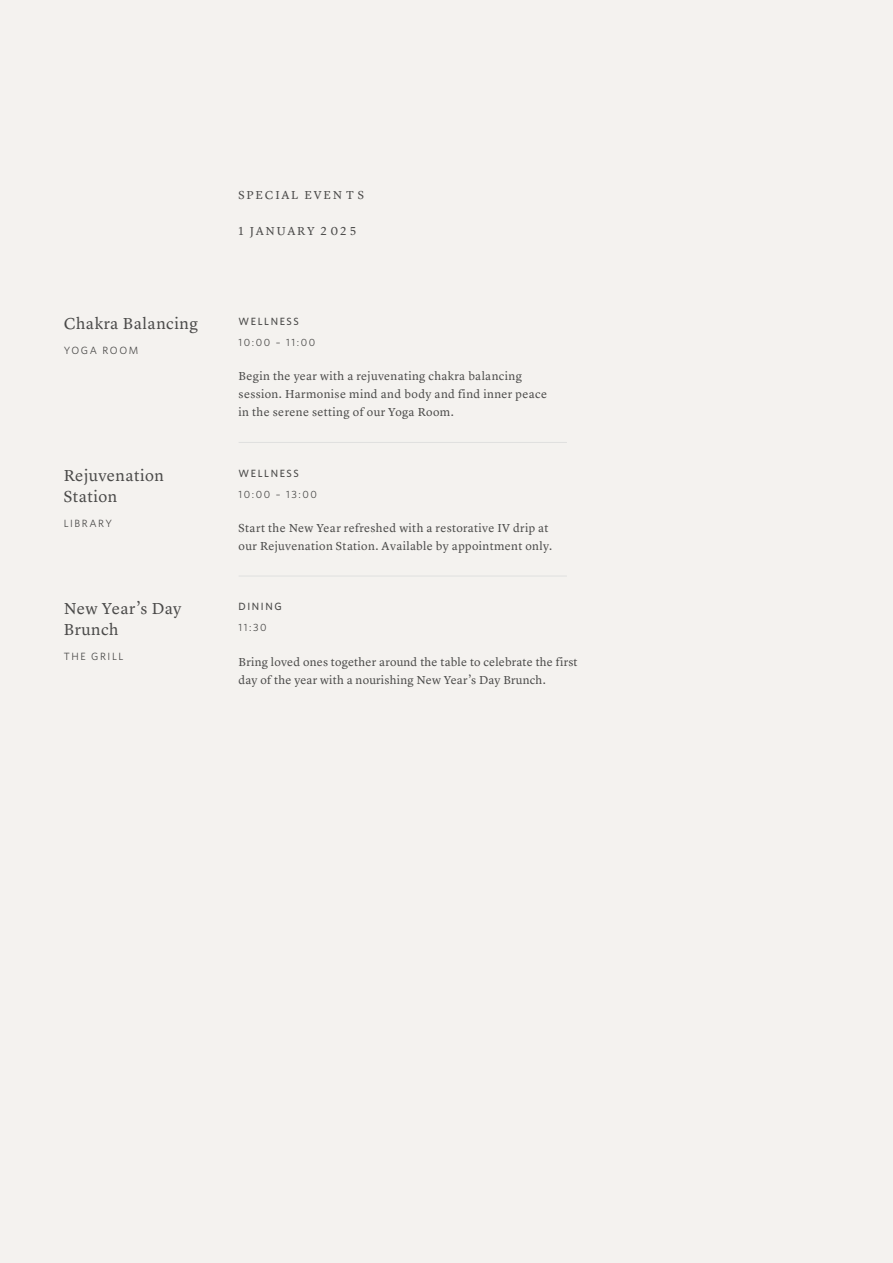
<style>
.page{position:relative;width:893px;height:1263px;background:#f4f2ef}
.page>*{position:absolute;margin:0;border:0;box-sizing:border-box;transform-origin:0 0}
.t1{font:16.5px/21px "Lyon Text Aman Regular";letter-spacing:.03em;color:#4a4a49}
.t2{font:12px/18px "Lyon Text Aman Regular";letter-spacing:.03em;color:#4a4a49}
.t3{font:12px "Lyon Text Aman Regular";letter-spacing:.15em;color:#4a4a49}
.t4{font:10.5px "Whitney";letter-spacing:.15em;color:#4a4a49}
.t5{font:500 10.5px "Whitney";letter-spacing:.15em;color:#4a4a49}
</style>
<div class="page">
<hr style="left:239px;top:442px;width:328px;height:1px;background:#e0e0df">
<hr style="left:239px;top:576px;width:328px;height:1px;background:#e0e0df">
<p class="t3" style="left:239px;top:185px;width:127px">SPECIAL EVEN T S</p>
<p class="t3" style="left:239px;top:221px;width:119px">1 JANUARY 2 02 5</p>
<h1 class="t1" style="left:64px;top:311px;width:136px">Chakra Balancing</h1>
<p class="t5" style="left:239px;top:314px;width:62px">WELLNESS</p>
<p class="t4" style="left:64px;top:343px;width:76px">YOGA ROOM</p>
<p class="t4" style="left:239px;top:335px;width:78px">10:00 – 11:00</p>
<p class="t2" style="left:239px;top:366px;width:310px">Begin the year with a rejuvenating chakra balancing session. Harmonise mind and body and find inner peace in the serene setting of our Yoga Room.</p>
<h1 class="t1" style="left:64px;top:463px;width:102px">Rejuvenation<br>Station</h1>
<p class="t5" style="left:239px;top:466px;width:62px">WELLNESS</p>
<p class="t4" style="left:239px;top:487px;width:80px">10:00 – 13:00</p>
<p class="t4" style="left:64px;top:516px;width:50px">LIBRARY</p>
<p class="t2" style="left:239px;top:518px;width:315px">Start the New Year refreshed with a restorative IV drip at our Rejuvenation Station. Available by appointment only.</p>
<h1 class="t1" style="left:64px;top:596px;width:119px">New Year’s Day<br>Brunch</h1>
<p class="t5" style="left:239px;top:599px;width:45px">DINING</p>
<p class="t4" style="left:239px;top:620px;width:30px">11:30</p>
<p class="t4" style="left:64px;top:650px;width:61px">THE GRILL</p>
<p class="t2" style="left:239px;top:652px;width:340px">Bring loved ones together around the table to celebrate the first day of the year with a nourishing New Year’s Day Brunch.</p>
</div>
